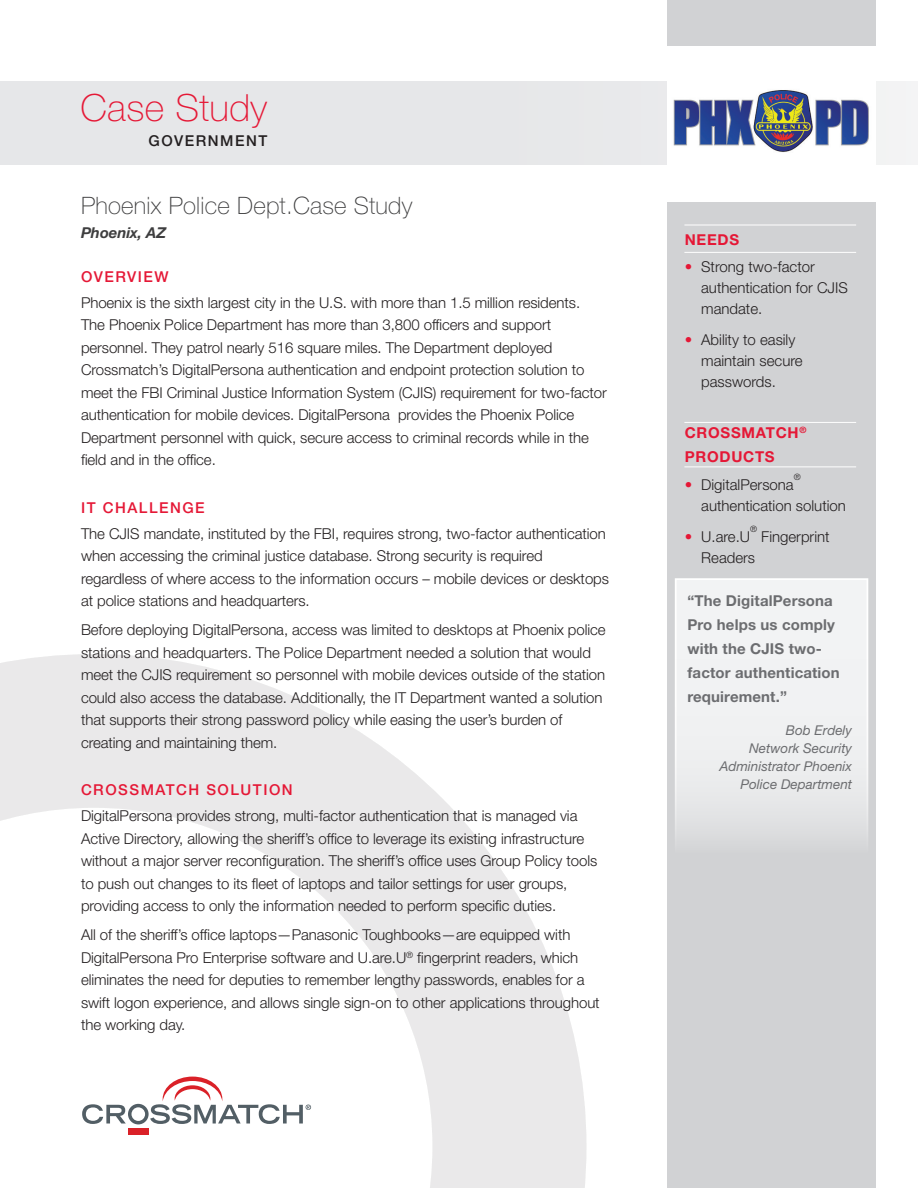
<style>
.page{position:relative;width:918px;height:1188px;background:#fff}
.page>*{position:absolute;margin:0;border:0;box-sizing:border-box;transform-origin:0 0}
.t1{font:100 37.5px "Helvetica Neue LT Std";letter-spacing:.01em;color:#e51836}
.t2{font:100 24px "Helvetica Neue LT Std";letter-spacing:.01em;color:#3e3e3f}
.t3{font:300 15px/22.5px "Helvetica Neue LT Std";letter-spacing:-.005em;color:#231f20}
.t4{font:700 15px/24px "Helvetica Neue LT Std";letter-spacing:.01em;color:#6c6d70}
.t5{font:500 15px "Helvetica Neue LT Std";letter-spacing:.1em;color:#e51836}
.t6{font:700 15px/24px "Helvetica Neue LT Std";letter-spacing:.05em;color:#e51836}
.t7{font:500 15px "Helvetica Neue LT Std";letter-spacing:.1em;color:#231f20}
.t8{font:italic 700 15px "Helvetica Neue LT Std";letter-spacing:-.005em;color:#3e3e3f}
.t9{font:italic 13.5px/18px "Helvetica Neue LT Std";color:#6c6d70;text-align:right}
.t10{font:300 8.7px "Helvetica Neue LT Std";color:#231f20}
.s1{color:#e51836}
</style>
<div class="page">
<div style="left:0;top:81px;width:918px;height:83px;background:#e6e7e9"></div>
<svg style="left:0;top:654px;width:587px;height:534px"></svg>
<div style="left:667px;top:0;width:209px;height:1188px;background:#d1d2d4"></div>
<hr style="left:684px;top:225px;width:172px;height:1px;background:#fff">
<hr style="left:684px;top:252px;width:172px;height:1px;background:#fff">
<hr style="left:684px;top:422px;width:172px;height:1px;background:#fff">
<hr style="left:684px;top:466px;width:172px;height:1px;background:#fff">
<div style="left:675px;top:578px;width:193px;height:276px;background:linear-gradient(to bottom,#f8f9fa,#e1e2e3);border:2px solid #fff"></div>
<div style="left:667px;top:46px;width:209px;height:156px;background:#fff"></div>
<img style="left:673px;top:90px;width:196px;height:62px">
<h1 class="t1" style="left:80px;top:86px;width:188px">Case Study</h1>
<p class="t7" style="left:148px;top:132px;width:120px">GOVERNMENT</p>
<h2 class="t2" style="left:81px;top:191px;width:333px">Phoenix Police Dept.Case Study</h2>
<p class="t8" style="left:81px;top:223px;width:87px">Phoenix, AZ</p>
<p class="t5" style="left:81px;top:268px;width:89px">OVERVIEW</p>
<p class="t3" style="left:81px;top:291px;width:527px">Phoenix is the sixth largest city in the U.S. with more than 1.5 million residents.<br>The Phoenix Police Department has more than 3,800 officers and support personnel. They patrol nearly 516 square miles. The Department deployed Crossmatch’s DigitalPersona authentication and endpoint protection solution to meet the FBI Criminal Justice Information System (CJIS) requirement for two-factor authentication for mobile devices. DigitalPersona provides the Phoenix Police Department personnel with quick, secure access to criminal records while in the field and in the office.</p>
<p class="t5" style="left:81px;top:499px;width:125px">IT CHALLENGE</p>
<p class="t3" style="left:81px;top:522px;width:530px">The CJIS mandate, instituted by the FBI, requires strong, two-factor authentication when accessing the criminal justice database. Strong security is required regardless of where access to the information occurs – mobile devices or desktops at police stations and headquarters.</p>
<p class="t3" style="left:81px;top:619px;width:526px">Before deploying DigitalPersona, access was limited to desktops at Phoenix police stations and headquarters. The Police Department needed a solution that would meet the CJIS requirement so personnel with mobile devices outside of the station could also access the database. Additionally, the IT Department wanted a solution that supports their strong password policy while easing the user’s burden of creating and maintaining them.</p>
<p class="t5" style="left:81px;top:781px;width:213px">CROSSMATCH SOLUTION</p>
<p class="t3" style="left:81px;top:804px;width:518px">DigitalPersona provides strong, multi-factor authentication that is managed via Active Directory, allowing the sheriff’s office to leverage its existing infrastructure without a major server reconfiguration. The sheriff’s office uses Group Policy tools to push out changes to its fleet of laptops and tailor settings for user groups, providing access to only the information needed to perform specific duties.</p>
<p class="t3" style="left:81px;top:924px;width:520px">All of the sheriff’s office laptops—Panasonic Toughbooks—are equipped with DigitalPersona Pro Enterprise software and U.are.U<sup>®</sup> fingerprint readers, which eliminates the need for deputies to remember lengthy passwords, enables for a swift logon experience, and allows single sign-on to other applications throughout the working day.</p>
<p class="t6" style="left:685px;top:227px;width:56px">NEEDS</p>
<p class="t3" style="left:701px;top:256px;width:148px;line-height:21px;text-indent:-16px"><span class="s1">•</span> Strong two-factor authentication for CJIS mandate.</p>
<p class="t3" style="left:701px;top:329px;width:103px;line-height:21px;text-indent:-16px"><span class="s1">•</span> Ability to easily maintain secure passwords.</p>
<p class="t6" style="left:685px;top:421px;width:123px">CROSSMATCH<sup>®<br></sup>PRODUCTS</p>
<p class="t3" style="left:685px;top:473px;width:111px"><span class="s1">•</span> DigitalPersona</p>
<p class="t10" style="left:794px;top:472px;width:8px">®</p>
<p class="t3" style="left:701px;top:494px;width:146px">authentication solution</p>
<p class="t3" style="left:685px;top:525px;width:67px"><span class="s1">•</span> U.are.U</p>
<p class="t10" style="left:750px;top:524px;width:8px">®</p>
<p class="t3" style="left:761px;top:525px;width:70px">Fingerprint</p>
<p class="t3" style="left:701px;top:546px;width:55px">Readers</p>
<p class="t4" style="left:687px;top:588px;width:154px">“The DigitalPersona<br>Pro helps us comply with the CJIS two&shy;factor authentication requirement.”</p>
<p class="t9" style="left:719px;top:721px;width:134px">Bob Erdely<br>Network Security<br>Administrator Phoenix<br>Police Department</p>
</div>
